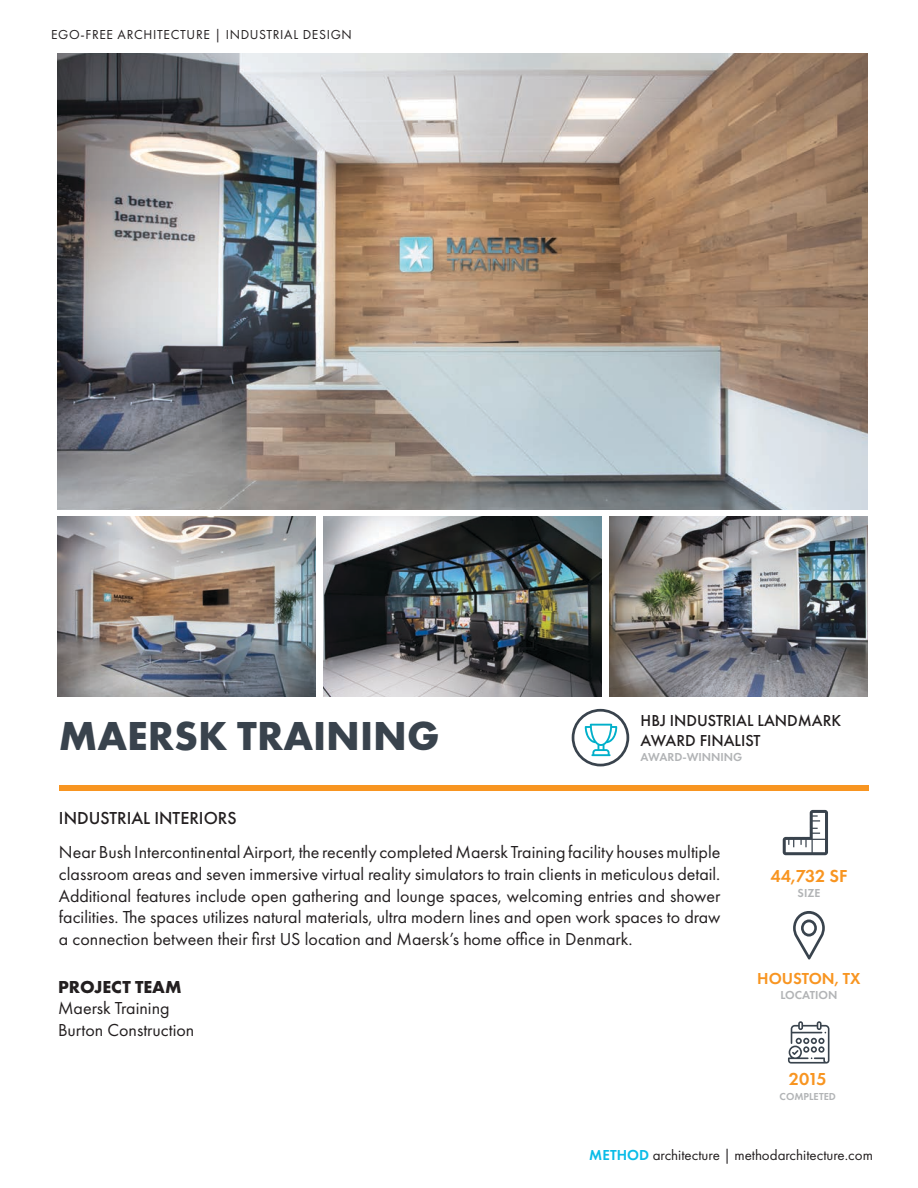
<style>
.page{position:relative;width:918px;height:1188px;background:#fff}
.page>*{position:absolute;margin:0;border:0;box-sizing:border-box;transform-origin:0 0}
.t1{font:700 42px "Futura PT";color:#39434d}
.t2{font:18px/21.6px "Futura PT";color:#231f20}
.t3{font:500 18px "Futura PT";color:#231f20}
.t4{font:600 18px "Futura PT";letter-spacing:-.025em;color:#f89521}
.t5{font:700 18px "Futura PT";color:#231f20}
.t6{font:500 16.5px/19.8px "Futura PT";color:#231f20}
.t7{font:600 16.5px "Futura PT";color:#f89521}
.t8{font:15px "Futura PT";color:#231f20}
.t9{font:13.5px "Futura PT";letter-spacing:.05em;color:#231f20}
.t10{font:600 12px "Futura PT";color:#b2b4b6}
.t11{font:600 10.5px "Futura PT";color:#b2b4b6}
.s1{font-weight:600;color:#0bbce7}
</style>
<div class="page">
<div style="left:59px;top:785px;width:809px;height:6px;background:#f89521"></div>
<svg style="left:783px;top:810px;width:45px;height:45px"></svg>
<svg style="left:793px;top:911px;width:32px;height:49px"></svg>
<img style="left:57px;top:53px;width:810px;height:457px">
<img style="left:57px;top:517px;width:258px;height:180px">
<img style="left:324px;top:517px;width:278px;height:180px">
<img style="left:609px;top:517px;width:258px;height:180px">
<svg style="left:572px;top:709px;width:57px;height:57px"></svg>
<svg style="left:788px;top:1021px;width:41px;height:43px"></svg>
<p class="t9" style="left:51px;top:26px;width:302px">EGO-FREE ARCHITECTURE | INDUSTRIAL DESIGN</p>
<p class="t1" style="left:59px;top:708px;width:382px">MAERSK TRAINING</p>
<p class="t3" style="left:59px;top:807px;width:179px">INDUSTRIAL INTERIORS</p>
<p class="t6" style="left:641px;top:711px;width:202px">HBJ INDUSTRIAL LANDMARK<br>AWARD FINALIST</p>
<p class="t10" style="left:641px;top:749px;width:103px">AWARD-WINNING</p>
<p class="t2" style="left:59px;top:842px;width:663px">Near Bush Intercontinental Airport, the recently completed Maersk Training facility houses multiple classroom areas and seven immersive virtual reality simulators to train clients in meticulous detail.</p>
<p class="t2" style="left:59px;top:885px;width:663px;text-align:justify">Additional features include open gathering and lounge spaces, welcoming entries and shower facilities. The spaces utilizes natural materials, ultra modern lines and open work spaces to draw a connection between their first US location and Maersk’s home office in Denmark.</p>
<p class="t5" style="left:58px;top:975px;width:125px">PROJECT TEAM</p>
<p class="t2" style="left:58px;top:998px;width:113px">Maersk Training</p>
<p class="t2" style="left:58px;top:1019px;width:138px">Burton Construction</p>
<p class="t4" style="left:771px;top:865px;width:78px">44,732 SF</p>
<p class="t10" style="left:798px;top:886px;width:24px">SIZE</p>
<p class="t7" style="left:757px;top:969px;width:105px">HOUSTON, TX</p>
<p class="t10" style="left:780px;top:988px;width:58px">LOCATION</p>
<p class="t4" style="left:789px;top:1068px;width:39px">2015</p>
<p class="t11" style="left:780px;top:1090px;width:58px">COMPLETED</p>
<p class="t8" style="left:589px;top:1146px;width:285px"><span class="s1">METHOD</span> architecture | methodarchitecture.com</p>
</div>
